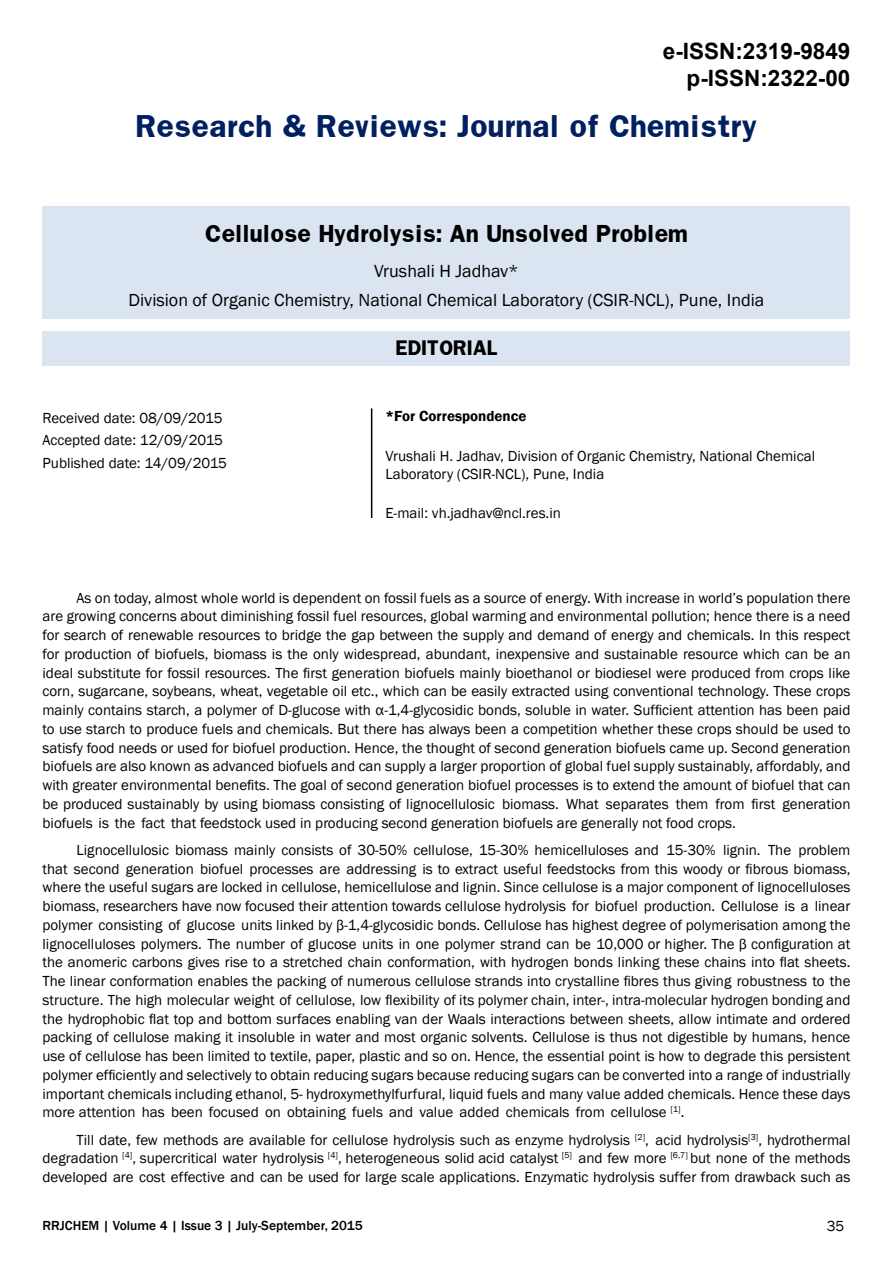
<style>
.page{position:relative;width:893px;height:1263px;background:#fff}
.page>*{position:absolute;margin:0;border:0;box-sizing:border-box;transform-origin:0 0}
.t1{font:700 27px "Franklin";color:#002060}
.t2{font:700 22.5px/27px "Arial";color:#000;text-align:right}
.t3{font:700 21px "Franklin";color:#000}
.t4{font:18px/28.3px "Franklin Gothic";color:#000;text-align:center}
.t5{font:700 18px "Franklin";color:#000}
.t6{font:15px/18.8px "Franklin Gothic";color:#000;text-align:justify}
.t7{font:600 15px "Franklin Gothic";color:#000}
.t8{font:500 13.5px "Franklin Gothic";color:#000}
</style>
<div class="page">
<div style="left:43px;top:206px;width:807px;height:112px;background:#dbe5f1"></div>
<div style="left:43px;top:331px;width:807px;height:35px;background:#dbe5f1"></div>
<hr style="left:371px;top:408px;width:1px;height:110px;background:#000">
<h2 class="t2" style="left:663px;top:38px;width:189px">e-ISSN:2319-9849 p-ISSN:2322-00</h2>
<h1 class="t1" style="left:136px;top:108px;width:623px">Research &amp; Reviews: Journal of Chemistry</h1>
<h3 class="t3" style="left:205px;top:219px;width:485px">Cellulose Hydrolysis: An Unsolved Problem</h3>
<p class="t4" style="left:129px;top:258px;width:637px">Vrushali H Jadhav*<br>Division of Organic Chemistry, National Chemical Laboratory (CSIR-NCL), Pune, India</p>
<p class="t5" style="left:395px;top:335px;width:104px">EDITORIAL</p>
<p class="t6" style="left:43px;top:407px;width:186px;line-height:22.5px;text-align:left">Received date: 08/09/2015<br>Accepted date: 12/09/2015<br>Published date: 14/09/2015</p>
<p class="t7" style="left:385px;top:407px;width:143px">*For Correspondence</p>
<p class="t6" style="left:385px;top:447px;width:431px;line-height:18px">Vrushali H. Jadhav, Division of Organic Chemistry, National Chemical<br>Laboratory (CSIR-NCL), Pune, India</p>
<p class="t6" style="left:385px;top:504px;width:177px">E-mail: vh.jadhav@ncl.res.in</p>
<p class="t6" style="left:43px;top:588px;width:809px;text-indent:34px">As on today, almost whole world is dependent on fossil fuels as a source of energy. With increase in world’s population there are growing concerns about diminishing fossil fuel resources, global warming and environmental pollution; hence there is a need for search of renewable resources to bridge the gap between the supply and demand of energy and chemicals. In this respect for production of biofuels, biomass is the only widespread, abundant, inexpensive and sustainable resource which can be an ideal substitute for fossil resources. The first generation biofuels mainly bioethanol or biodiesel were produced from crops like corn, sugarcane, soybeans, wheat, vegetable oil etc., which can be easily extracted using conventional technology. These crops mainly contains starch, a polymer of D-glucose with α-1,4-glycosidic bonds, soluble in water. Sufficient attention has been paid to use starch to produce fuels and chemicals. But there has always been a competition whether these crops should be used to satisfy food needs or used for biofuel production. Hence, the thought of second generation biofuels came up. Second generation biofuels are also known as advanced biofuels and can supply a larger proportion of global fuel supply sustainably, affordably, and with greater environmental benefits. The goal of second generation biofuel processes is to extend the amount of biofuel that can be produced sustainably by using biomass consisting of lignocellulosic biomass. What separates them from first generation biofuels is the fact that feedstock used in producing second generation biofuels are generally not food crops.</p>
<p class="t6" style="left:43px;top:841px;width:809px;text-indent:34px">Lignocellulosic biomass mainly consists of 30-50% cellulose, 15-30% hemicelluloses and 15-30% lignin. The problem that second generation biofuel processes are addressing is to extract useful feedstocks from this woody or fibrous biomass, where the useful sugars are locked in cellulose, hemicellulose and lignin. Since cellulose is a major component of lignocelluloses biomass, researchers have now focused their attention towards cellulose hydrolysis for biofuel production. Cellulose is a linear polymer consisting of glucose units linked by β-1,4-glycosidic bonds. Cellulose has highest degree of polymerisation among the lignocelluloses polymers. The number of glucose units in one polymer strand can be 10,000 or higher. The β configuration at the anomeric carbons gives rise to a stretched chain conformation, with hydrogen bonds linking these chains into flat sheets.<br>The linear conformation enables the packing of numerous cellulose strands into crystalline fibres thus giving robustness to the structure. The high molecular weight of cellulose, low flexibility of its polymer chain, inter-, intra-molecular hydrogen bonding and the hydrophobic flat top and bottom surfaces enabling van der Waals interactions between sheets, allow intimate and ordered packing of cellulose making it insoluble in water and most organic solvents. Cellulose is thus not digestible by humans, hence use of cellulose has been limited to textile, paper, plastic and so on. Hence, the essential point is how to degrade this persistent polymer efficiently and selectively to obtain reducing sugars because reducing sugars can be converted into a range of industrially important chemicals including ethanol, 5- hydroxymethylfurfural, liquid fuels and many value added chemicals. Hence these days more attention has been focused on obtaining fuels and value added chemicals from cellulose <sup>[1]</sup>.</p>
<p class="t6" style="left:43px;top:1130px;width:809px;text-indent:34px">Till date, few methods are available for cellulose hydrolysis such as enzyme hydrolysis <sup>[2]</sup>, acid hydrolysis<sup>[3]</sup>, hydrothermal degradation <sup>[4]</sup>, supercritical water hydrolysis <sup>[4]</sup>, heterogeneous solid acid catalyst <sup>[5]</sup> and few more <sup>[6,7]</sup> but none of the methods developed are cost effective and can be used for large scale applications. Enzymatic hydrolysis suffer from drawback such as</p>
<p class="t8" style="left:43px;top:1217px;width:322px">RRJCHEM | Volume 4 | Issue 3 | July-September, 2015</p>
<p class="t6" style="left:827px;top:1217px;width:19px">35</p>
</div>
